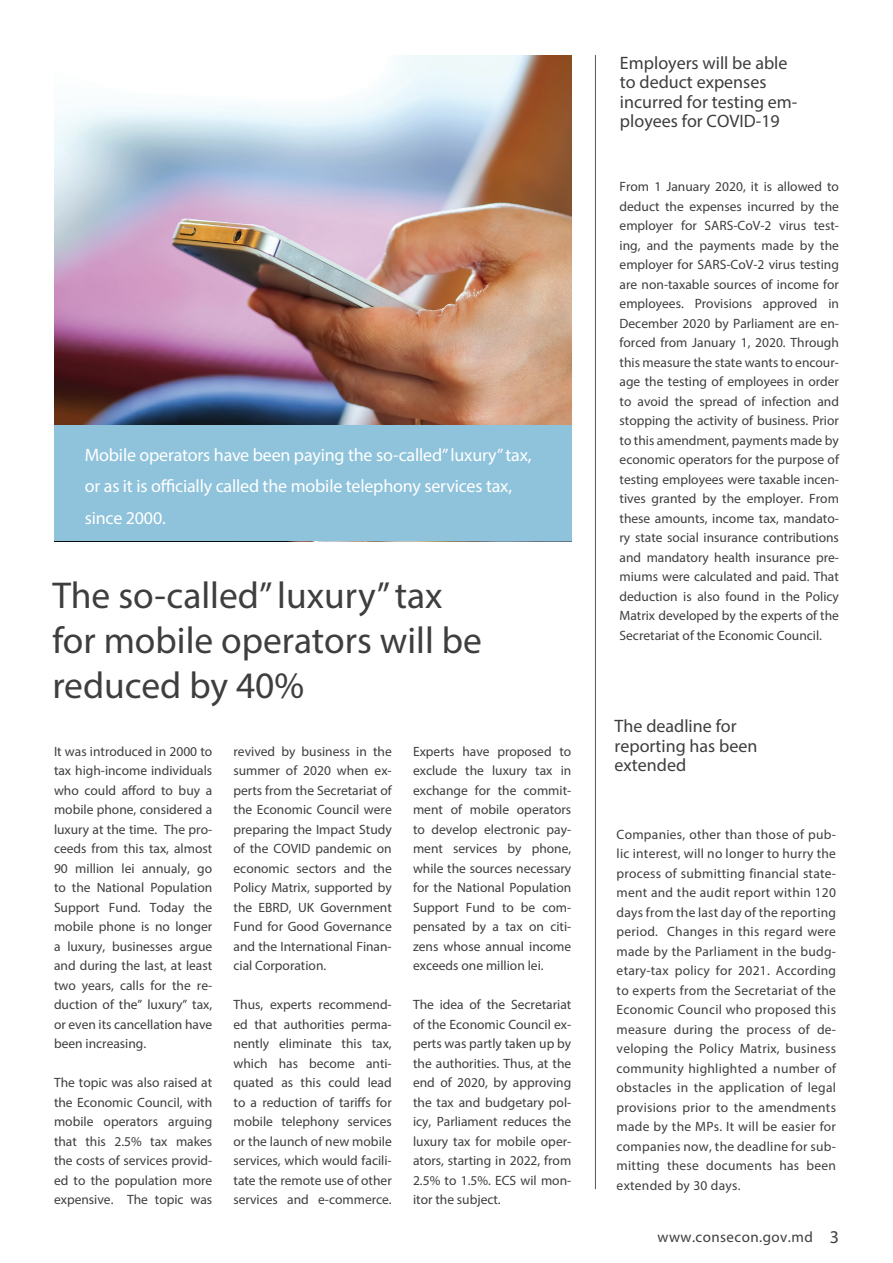
<style>
.page{position:relative;width:893px;height:1263px;background:#fff}
.page>*{position:absolute;margin:0;border:0;box-sizing:border-box;transform-origin:0 0}
.t1{font:37.5px/45px "Myriad Pro";color:#3e3e3f}
.t2{font:18px/31.5px "Myriad Pro";letter-spacing:-.01em;color:#fff}
.t3{font:18px/19.5px "Myriad Pro";color:#3e3e3f}
.t4{font:15px "Myriad Pro";letter-spacing:.03em;color:#3e3e3f}
.t5{font:13.5px/19.5px "Myriad Pro";color:#3e3e3f;text-align:justify}
.s1{font-size:18px}
</style>
<div class="page">
<img style="left:54px;top:55px;width:517px;height:370px">
<div style="left:54px;top:425px;width:517px;height:116px;background:#8fc3db"></div>
<hr style="left:595px;top:55px;width:1px;height:1134px;background:#57585a">
<h2 class="t2" style="left:85px;top:439px;width:448px">Mobile operators have been paying the so-called” luxury” tax, or as it is officially called the mobile telephony services tax, since 2000.</h2>
<h1 class="t1" style="left:52px;top:573px;width:431px">The so-called” luxury” tax for mobile operators will be reduced by 40%</h1>
<p class="t5" style="left:54px;top:741px;width:160px">It was introduced in 2000 to tax high-income individuals who could afford to buy a mobile phone, considered a luxury at the time. The pro&shy;ceeds from this tax, almost 90 million lei annualy, go to the National Population Support Fund. Today the mobile phone is no longer a luxury, businesses argue and during the last, at least two years, calls for the re&shy;duction of the” luxury” tax, or even its cancellation have been increasing.</p>
<p class="t5" style="left:54px;top:1073px;width:160px">The topic was also raised at the Economic Council, with mobile operators arguing that this 2.5% tax makes the costs of services provid&shy;ed to the population more expensive. The topic was</p>
<p class="t5" style="left:413px;top:741px;width:160px">Experts have proposed to exclude the luxury tax in exchange for the commit&shy;ment of mobile operators to develop electronic pay&shy;ment services by phone, while the sources necessary for the National Population Support Fund to be com&shy;pensated by a tax on citi&shy;zens whose annual income exceeds one million lei.</p>
<p class="t5" style="left:413px;top:995px;width:160px">The idea of the Secretariat of the Economic Council ex&shy;perts was partly taken up by the authorities. Thus, at the end of 2020, by approving the tax and budgetary pol&shy;icy, Parliament reduces the luxury tax for mobile oper&shy;ators, starting in 2022, from 2.5% to 1.5%. ECS wil mon&shy;itor the subject.</p>
<p class="t5" style="left:234px;top:741px;width:160px">revived by business in the summer of 2020 when ex&shy;perts from the Secretariat of the Economic Council were preparing the Impact Study of the COVID pandemic on economic sectors and the Policy Matrix, supported by the EBRD, UK Government Fund for Good Governance and the International Finan&shy;cial Corporation.</p>
<p class="t5" style="left:234px;top:995px;width:160px">Thus, experts recommend&shy;ed that authorities perma&shy;nently eliminate this tax, which has become anti&shy;quated as this could lead to a reduction of tariffs for mobile telephony services or the launch of new mobile services, which would facili&shy;tate the remote use of other services and e-commerce.</p>
<h2 class="t3" style="left:620px;top:52px;width:179px">Employers will be able to deduct expenses incurred for testing em&shy;ployees for COVID-19</h2>
<p class="t5" style="left:620px;top:177px;width:221px">From 1 January 2020, it is allowed to deduct the expenses incurred by the employer for SARS-CoV-2 virus test&shy;ing, and the payments made by the employer for SARS-CoV-2 virus testing are non-taxable sources of income for employees. Provisions approved in December 2020 by Parliament are en&shy;forced from January 1, 2020. Through this measure the state wants to encour&shy;age the testing of employees in order to avoid the spread of infection and stopping the activity of business. Prior to this amendment, payments made by economic operators for the purpose of testing employees were taxable incen&shy;tives granted by the employer. From these amounts, income tax, mandato&shy;ry state social insurance contributions and mandatory health insurance pre&shy;miums were calculated and paid. That deduction is also found in the Policy Matrix developed by the experts of the Secretariat of the Economic Council.</p>
<h2 class="t3" style="left:615px;top:716px;width:144px">The deadline for reporting has been extended</h2>
<p class="t5" style="left:617px;top:824px;width:221px">Companies, other than those of pub&shy;lic interest, will no longer to hurry the process of submitting financial state&shy;ment and the audit report within 120 days from the last day of the reporting period. Changes in this regard were made by the Parliament in the budg&shy;etary-tax policy for 2021. According to experts from the Secretariat of the Economic Council who proposed this measure during the process of de&shy;veloping the Policy Matrix, business community highlighted a number of obstacles in the application of legal provisions prior to the amendments made by the MPs. It will be easier for companies now, the deadline for sub&shy;mitting these documents has been extended by 30 days.</p>
<p class="t4" style="left:658px;top:1228px;width:183px">www.consecon.gov.md <span class="s1">3</span></p>
</div>
